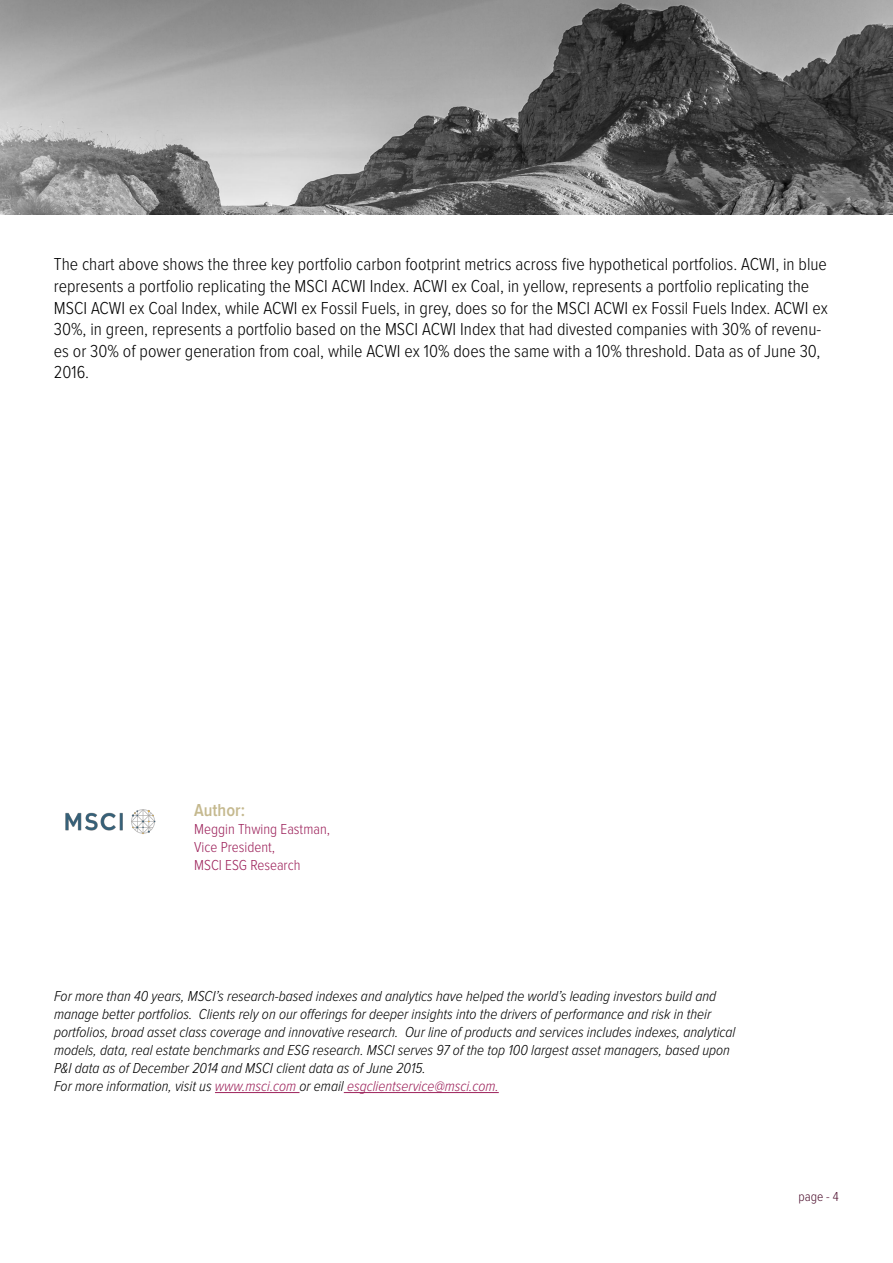
<style>
.page{position:relative;width:893px;height:1263px;background:#fff}
.page>*{position:absolute;margin:0;border:0;box-sizing:border-box;transform-origin:0 0}
.t1{font:300 18px/21.6px "Proxima Nova Cond";color:#000}
.t2{font:600 18px "Proxima Nova Cond";color:#c5b98f}
.t3{font:italic 300 15px/18px "Proxima Nova Cond";color:#000}
.t4{font:300 15px/18px "Proxima Nova Cond";color:#9d225b}
.t5{font:300 13.5px "Proxima Nova Cond";color:#4e112f}
.s1{color:#9d225b}
</style>
<div class="page">
<img style="left:0;top:0;width:893px;height:215px">
<hr style="left:215px;top:1092px;width:84px;height:1px;background:#9d225b">
<hr style="left:344px;top:1092px;width:155px;height:1px;background:#9d225b">
<img style="left:65px;top:809px;width:91px;height:25px">
<p class="t1" style="left:54px;top:254px;width:775px">The chart above shows the three key portfolio carbon footprint metrics across five hypothetical portfolios. ACWI, in blue represents a portfolio replicating the MSCI ACWI Index. ACWI ex Coal, in yellow, represents a portfolio replicating the MSCI ACWI ex Coal Index, while ACWI ex Fossil Fuels, in grey, does so for the MSCI ACWI ex Fossil Fuels Index. ACWI ex 30%, in green, represents a portfolio based on the MSCI ACWI Index that had divested companies with 30% of revenu&shy;es or 30% of power generation from coal, while ACWI ex 10% does the same with a 10% threshold. Data as of June 30, 2016.</p>
<p class="t2" style="left:194px;top:801px;width:52px">Author:</p>
<p class="t4" style="left:194px;top:820px;width:137px">Meggin Thwing Eastman,<br>Vice President,<br>MSCI ESG Research</p>
<p class="t3" style="left:54px;top:987px;width:683px">For more than 40 years, MSCI’s research-based indexes and analytics have helped the world’s leading investors build and manage better portfolios. Clients rely on our offerings for deeper insights into the drivers of performance and risk in their portfolios, broad asset class coverage and innovative research. Our line of products and services includes indexes, analytical models, data, real estate benchmarks and ESG research. MSCI serves 97 of the top 100 largest asset managers, based upon P&amp;I data as of December 2014 and MSCI client data as of June 2015.<br>For more information, visit us <span class="s1">www.msci.com</span> or email <span class="s1">esgclientservice@msci.com.</span></p>
<p class="t5" style="left:798px;top:1191px;width:42px">page - 4</p>
</div>
